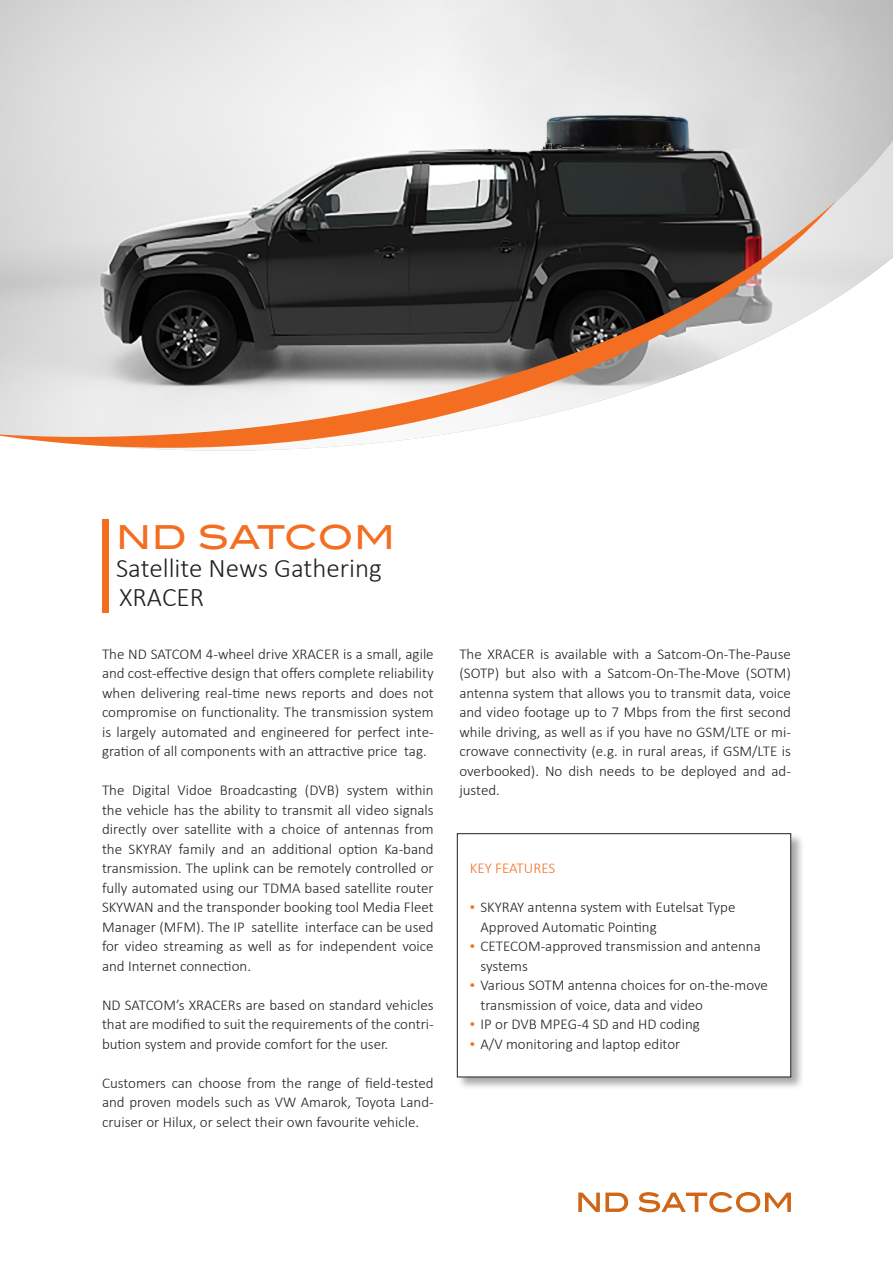
<style>
.page{position:relative;width:893px;height:1263px;background:#fff}
.page>*{position:absolute;margin:0;border:0;box-sizing:border-box;transform-origin:0 0}
.t1{font:33px "Blair ITC Std";letter-spacing:-.015em;color:#f36e21}
.t2{font:300 27px "Calibri";color:#231f20}
.lauftext{font:300 15px/19.5px "Calibri";color:#231f20;text-align:justify}
.lauftext-2{font:300 15px "Calibri";color:#f36e21}
.s1{font-family:"Times New Roman";font-weight:400;color:#f36e21}
</style>
<div class="page">
<svg style="left:578px;top:1192px;width:50px;height:20px"></svg>
<svg style="left:638px;top:1192px;width:153px;height:20px"></svg>
<div style="left:457px;top:833px;width:347px;height:258px;background:#231f20;opacity:.4"></div>
<div style="left:457px;top:834px;width:334px;height:243px;background:#fff"></div>
<div style="left:457px;top:833px;width:334px;height:244px;border:1px solid #231f20"></div>
<div style="left:102px;top:519px;width:6px;height:94px;background:#f36e21"></div>
<img style="left:0;top:0;width:893px;height:201px">
<svg style="left:13px;top:123px;width:880px;height:328px"></svg>
<svg style="left:0;top:201px;width:836px;height:247px"></svg>
<p class="t1" style="left:116px;top:517px;width:280px">ND SATCOM</p>
<p class="t2" style="left:116px;top:552px;width:267px">Satellite News Gathering</p>
<p class="t2" style="left:119px;top:580px;width:87px">XRACER</p>
<p class="lauftext" style="left:102px;top:644px;width:333px">The ND SATCOM 4-wheel drive XRACER is a small, agile and cost-effective design that offers complete reliability when delivering real-time news reports and does not compromise on functionality. The transmission system is largely automated and engineered for perfect inte&shy;gration of all components with an attractive price tag.</p>
<p class="lauftext" style="left:102px;top:780px;width:333px">The Digital Vidoe Broadcasting (DVB) system within the vehicle has the ability to transmit all video signals directly over satellite with a choice of antennas from the SKYRAY family and an additional option Ka-band transmission. The uplink can be remotely controlled or fully automated using our TDMA based satellite router SKYWAN and the transponder booking tool Media Fleet Manager (MFM). The IP satellite interface can be used for video streaming as well as for independent voice and Internet connection.</p>
<p class="lauftext" style="left:102px;top:995px;width:333px">ND SATCOM’s XRACERs are based on standard vehicles that are modified to suit the requirements of the contri&shy;bution system and provide comfort for the user.</p>
<p class="lauftext" style="left:102px;top:1073px;width:333px">Customers can choose from the range of field-tested and proven models such as VW Amarok, Toyota Land&shy;cruiser or Hilux, or select their own favourite vehicle.</p>
<p class="lauftext" style="left:459px;top:644px;width:333px">The XRACER is available with a Satcom-On-The-Pause (SOTP) but also with a Satcom-On-The-Move (SOTM) antenna system that allows you to transmit data, voice and video footage up to 7 Mbps from the first second while driving, as well as if you have no GSM/LTE or mi&shy;crowave connectivity (e.g. in rural areas, if GSM/LTE is overbooked). No dish needs to be deployed and ad&shy;justed.</p>
<p class="lauftext-2" style="left:470px;top:859px;width:87px">KEY FEATURES</p>
<p class="lauftext" style="left:480px;top:897px;width:256px;text-indent:-11px"><span class="s1">•</span> SKYRAY antenna system with Eutelsat Type<br>Approved Automatic Pointing</p>
<p class="lauftext" style="left:480px;top:936px;width:282px;text-indent:-11px"><span class="s1">•</span> CETECOM-approved transmission and antenna systems</p>
<p class="lauftext" style="left:480px;top:975px;width:289px;text-indent:-11px"><span class="s1">•</span> Various SOTM antenna choices for on-the-move transmission of voice, data and video</p>
<p class="lauftext" style="left:470px;top:1014px;width:231px"><span class="s1">•</span> IP or DVB MPEG-4 SD and HD coding</p>
<p class="lauftext" style="left:470px;top:1034px;width:212px"><span class="s1">•</span> A/V monitoring and laptop editor</p>
</div>
